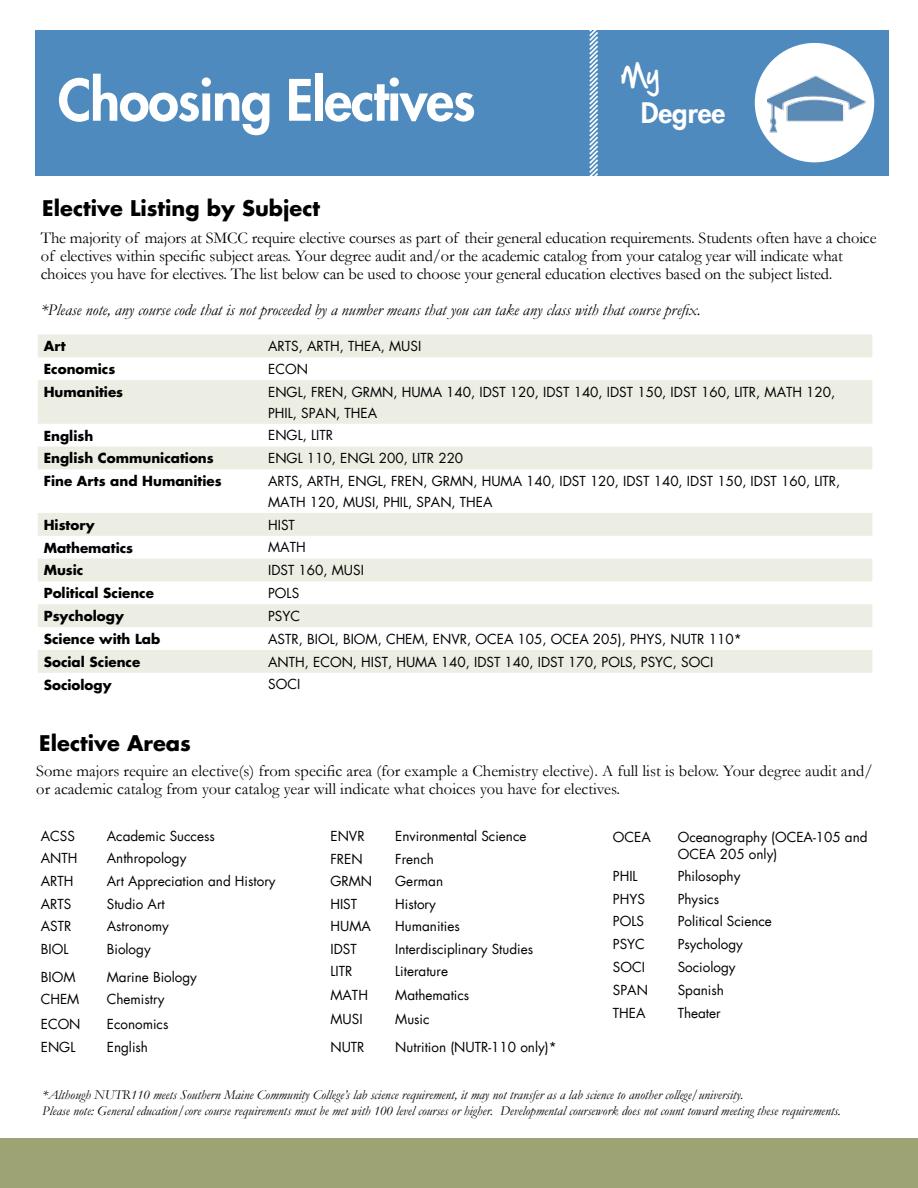
<style>
.page{position:relative;width:918px;height:1188px;background:#fff}
.page>*{position:absolute;margin:0;border:0;box-sizing:border-box;transform-origin:0 0}
.t1{font:800 55.5px "Futura";letter-spacing:-.02em;color:#fff}
.t2{font:800 27.6px "Futura";color:#fff}
.t3{font:23.55px "Hand Of Sean";color:#fff}
.t4{font:700 21px "Futura";color:#000}
.t5{font:16.5px/18px "Garamond";letter-spacing:-.01em;color:#000}
.t6{font:italic 16.5px "Garamond";color:#000}
.t7{font:13.5px/21px "Futura";color:#000}
.t8{font:italic 13.5px/16.2px "Garamond";color:#000}
.t9{font:700 13.5px "Futura";color:#000}
</style>
<div class="page">
<div style="left:35px;top:30px;width:854px;height:145px;background:#4e8abe"></div>
<div style="left:1px;top:1138px;width:917px;height:50px;background:#9ea374"></div>
<svg style="left:38px;top:334px;width:834px;height:339px;fill:#ecede3"></svg>
<svg style="left:587px;top:30px;width:13px;height:146px"></svg>
<div style="left:755px;top:43px;width:119px;height:119px;background:#fff;border-radius:50%"></div>
<img style="left:767px;top:49px;width:108px;height:98px">
<h1 class="t1" style="left:58px;top:63px;width:419px">Choosing Electives</h1>
<h3 class="t3" style="left:621px;top:55px;width:40px">My</h3>
<h2 class="t2" style="left:641px;top:94px;width:86px">Degree</h2>
<h3 class="t4" style="left:42px;top:194px;width:279px">Elective Listing by Subject</h3>
<p class="t5" style="left:41px;top:229px;width:837px">The majority of majors at SMCC require elective courses as part of their general education requirements. Students often have a choice of electives within specific subject areas. Your degree audit and/or the academic catalog from your catalog year will indicate what choices you have for electives. The list below can be used to choose your general education electives based on the subject listed.</p>
<p class="t6" style="left:41px;top:300px;width:661px">*Please note, any course code that is not proceeded by a number means that you can take any class with that course prefix.</p>
<p class="t9" style="left:44px;top:337px;width:23px">Art</p>
<p class="t7" style="left:268px;top:336px;width:155px">ARTS, ARTH, THEA, MUSI</p>
<p class="t9" style="left:44px;top:360px;width:73px">Economics</p>
<p class="t7" style="left:268px;top:359px;width:41px">ECON</p>
<p class="t9" style="left:44px;top:383px;width:81px">Humanities</p>
<p class="t7" style="left:268px;top:381px;width:569px">ENGL, FREN, GRMN, HUMA 140, IDST 120, IDST 140, IDST 150, IDST 160, LITR, MATH 120,<br>PHIL, SPAN, THEA</p>
<p class="t9" style="left:44px;top:426px;width:51px">English</p>
<p class="t7" style="left:268px;top:425px;width:66px">ENGL, LITR</p>
<p class="t9" style="left:44px;top:449px;width:172px">English Communications</p>
<p class="t7" style="left:268px;top:448px;width:197px">ENGL 110, ENGL 200, LITR 220</p>
<p class="t9" style="left:44px;top:472px;width:179px">Fine Arts and Humanities</p>
<p class="t7" style="left:268px;top:471px;width:574px">ARTS, ARTH, ENGL, FREN, GRMN, HUMA 140, IDST 120, IDST 140, IDST 150, IDST 160, LITR,<br>MATH 120, MUSI, PHIL, SPAN, THEA</p>
<p class="t9" style="left:44px;top:515px;width:52px">History</p>
<p class="t7" style="left:268px;top:514px;width:28px">HIST</p>
<p class="t9" style="left:44px;top:538px;width:91px">Mathematics</p>
<p class="t7" style="left:268px;top:537px;width:39px">MATH</p>
<p class="t9" style="left:44px;top:561px;width:41px">Music</p>
<p class="t7" style="left:268px;top:560px;width:97px">IDST 160, MUSI</p>
<p class="t9" style="left:44px;top:584px;width:112px">Political Science</p>
<p class="t7" style="left:268px;top:583px;width:33px">POLS</p>
<p class="t9" style="left:44px;top:607px;width:82px">Psychology</p>
<p class="t7" style="left:268px;top:606px;width:34px">PSYC</p>
<p class="t9" style="left:44px;top:629px;width:118px">Science with Lab</p>
<p class="t7" style="left:268px;top:628px;width:475px">ASTR, BIOL, BIOM, CHEM, ENVR, OCEA 105, OCEA 205), PHYS, NUTR 110*</p>
<p class="t9" style="left:44px;top:652px;width:98px">Social Science</p>
<p class="t7" style="left:268px;top:651px;width:447px">ANTH, ECON, HIST, HUMA 140, IDST 140, IDST 170, POLS, PSYC, SOCI</p>
<p class="t9" style="left:44px;top:675px;width:69px">Sociology</p>
<p class="t7" style="left:268px;top:674px;width:34px">SOCI</p>
<h3 class="t4" style="left:39px;top:728px;width:153px">Elective Areas</h3>
<p class="t5" style="left:36px;top:761px;width:838px">Some majors require an elective(s) from specific area (for example a Chemistry elective). A full list is below. Your degree audit and/ or academic catalog from your catalog year will indicate what choices you have for electives.</p>
<p class="t7" style="left:41px;top:826px;width:36px">ACSS</p>
<p class="t7" style="left:107px;top:826px;width:110px">Academic Success</p>
<p class="t7" style="left:41px;top:848px;width:38px">ANTH</p>
<p class="t7" style="left:107px;top:848px;width:81px">Anthropology</p>
<p class="t7" style="left:41px;top:871px;width:34px">ARTH</p>
<p class="t7" style="left:107px;top:871px;width:170px">Art Appreciation and History</p>
<p class="t7" style="left:41px;top:893px;width:32px">ARTS</p>
<p class="t7" style="left:107px;top:893px;width:59px">Studio Art</p>
<p class="t7" style="left:41px;top:916px;width:32px">ASTR</p>
<p class="t7" style="left:107px;top:916px;width:63px">Astronomy</p>
<p class="t7" style="left:41px;top:938px;width:29px">BIOL</p>
<p class="t7" style="left:107px;top:938px;width:45px">Biology</p>
<p class="t7" style="left:41px;top:966px;width:36px">BIOM</p>
<p class="t7" style="left:107px;top:966px;width:92px">Marine Biology</p>
<p class="t7" style="left:41px;top:989px;width:40px">CHEM</p>
<p class="t7" style="left:107px;top:989px;width:59px">Chemistry</p>
<p class="t7" style="left:41px;top:1014px;width:41px">ECON</p>
<p class="t7" style="left:107px;top:1014px;width:63px">Economics</p>
<p class="t7" style="left:41px;top:1036px;width:36px">ENGL</p>
<p class="t7" style="left:107px;top:1036px;width:43px">English</p>
<p class="t7" style="left:330px;top:826px;width:36px">ENVR</p>
<p class="t7" style="left:395px;top:826px;width:133px">Environmental Science</p>
<p class="t7" style="left:330px;top:848px;width:34px">FREN</p>
<p class="t7" style="left:395px;top:848px;width:40px">French</p>
<p class="t7" style="left:330px;top:871px;width:43px">GRMN</p>
<p class="t7" style="left:395px;top:871px;width:49px">German</p>
<p class="t7" style="left:330px;top:893px;width:28px">HIST</p>
<p class="t7" style="left:395px;top:893px;width:42px">History</p>
<p class="t7" style="left:330px;top:916px;width:42px">HUMA</p>
<p class="t7" style="left:395px;top:916px;width:66px">Humanities</p>
<p class="t7" style="left:330px;top:938px;width:28px">IDST</p>
<p class="t7" style="left:395px;top:938px;width:139px">Interdisciplinary Studies</p>
<p class="t7" style="left:330px;top:961px;width:23px">LITR</p>
<p class="t7" style="left:395px;top:961px;width:54px">Literature</p>
<p class="t7" style="left:330px;top:985px;width:39px">MATH</p>
<p class="t7" style="left:395px;top:985px;width:76px">Mathematics</p>
<p class="t7" style="left:330px;top:1009px;width:34px">MUSI</p>
<p class="t7" style="left:395px;top:1009px;width:36px">Music</p>
<p class="t7" style="left:330px;top:1037px;width:36px">NUTR</p>
<p class="t7" style="left:395px;top:1037px;width:163px">Nutrition (NUTR-110 only)*</p>
<p class="t7" style="left:613px;top:827px;width:39px">OCEA</p>
<p class="t7" style="left:678px;top:830px;width:191px;line-height:16.2px">Oceanography (OCEA-105 and<br>OCEA 205 only)</p>
<p class="t7" style="left:613px;top:866px;width:26px">PHIL</p>
<p class="t7" style="left:678px;top:866px;width:64px">Philosophy</p>
<p class="t7" style="left:613px;top:889px;width:33px">PHYS</p>
<p class="t7" style="left:678px;top:889px;width:43px">Physics</p>
<p class="t7" style="left:613px;top:911px;width:33px">POLS</p>
<p class="t7" style="left:678px;top:911px;width:96px">Political Science</p>
<p class="t7" style="left:613px;top:934px;width:34px">PSYC</p>
<p class="t7" style="left:678px;top:934px;width:67px">Psychology</p>
<p class="t7" style="left:613px;top:956px;width:34px">SOCI</p>
<p class="t7" style="left:678px;top:956px;width:59px">Sociology</p>
<p class="t7" style="left:613px;top:980px;width:37px">SPAN</p>
<p class="t7" style="left:678px;top:980px;width:48px">Spanish</p>
<p class="t7" style="left:613px;top:1003px;width:34px">THEA</p>
<p class="t7" style="left:678px;top:1003px;width:45px">Theater</p>
<p class="t8" style="left:42px;top:1087px;width:800px">*Although NUTR110 meets Southern Maine Community College’s lab science requirement, it may not transfer as a lab science to another college/university.<br>Please note: General education/core course requirements must be met with 100 level courses or higher. Developmental coursework does not count toward meeting these requirements.</p>
</div>
